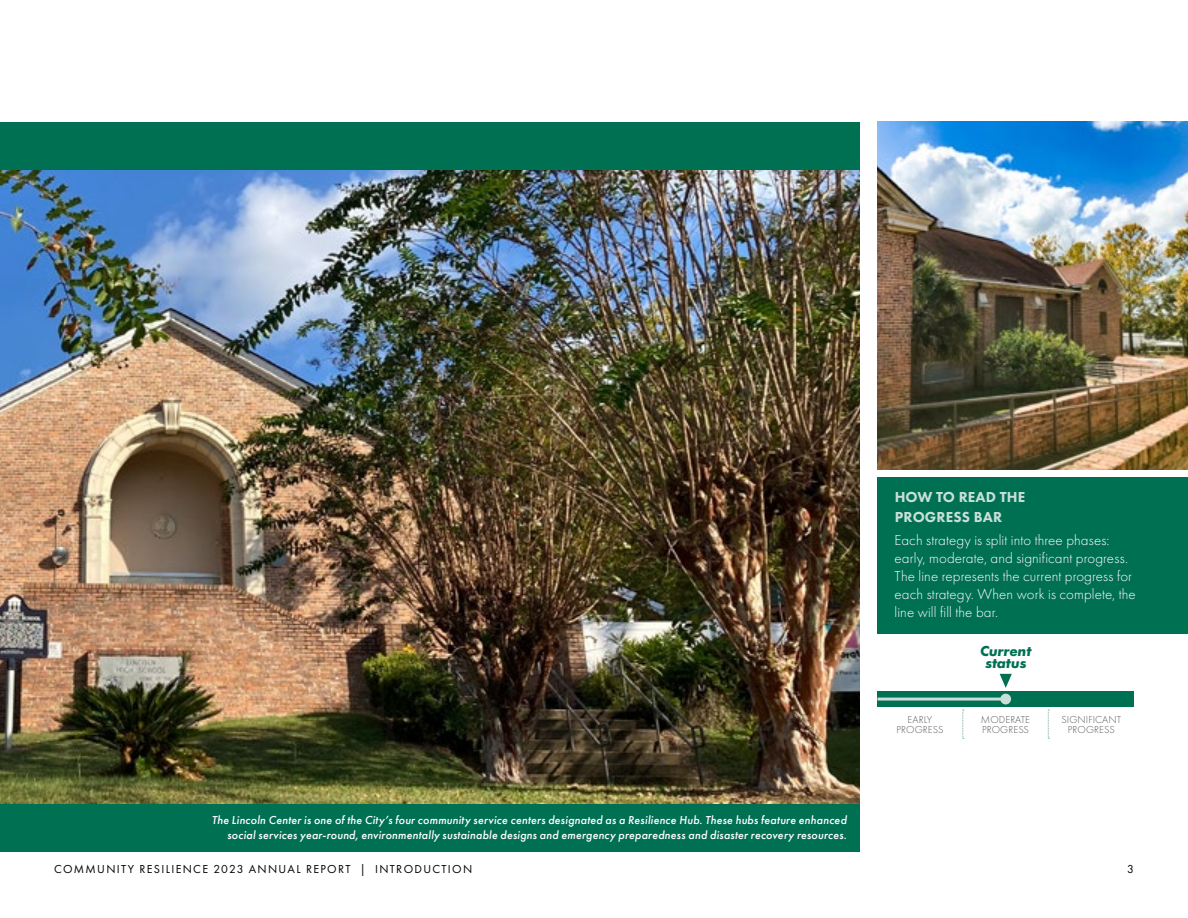
<style>
.page{position:relative;width:1188px;height:918px;background:#fff}
.page>*{position:absolute;margin:0;border:0;box-sizing:border-box;transform-origin:0 0}
.t1{font:300 15px/18px "Futura PT";letter-spacing:.01em;color:#fff}
.t2{font:800 15px/19.5px "Futura PT";letter-spacing:.01em;color:#c9dfd8}
.t3{font:italic 700 15px/12px "Futura PT";letter-spacing:-.015em;color:#007053;text-align:center}
.t4{font:italic 500 12px/14.4px "Futura PT";letter-spacing:.01em;color:#fff;text-align:right}
.t5{font:12px "Futura PT";letter-spacing:.11em;color:#000}
.t6{font:300 10.5px/10.5px "Futura PT";letter-spacing:.01em;color:#58595b;text-align:center}
</style>
<div class="page">
<div style="left:878px;top:477px;width:310px;height:157px;background:#007053"></div>
<div style="left:878px;top:691px;width:256px;height:16px;background:#007053"></div>
<svg style="left:1048px;top:710px;width:1px;height:29px"></svg>
<svg style="left:962px;top:710px;width:2px;height:29px"></svg>
<hr style="left:878px;top:698px;width:128px;height:3px;background:#c9dfd8">
<div style="left:1000px;top:694px;width:11px;height:10px;background:#c9dfd8;border-radius:50%"></div>
<svg style="left:1000px;top:674px;width:12px;height:14px"></svg>
<img style="left:878px;top:122px;width:310px;height:348px">
<img style="left:0;top:169px;width:860px;height:636px">
<div style="left:0;top:805px;width:860px;height:47px;background:#007053"></div>
<div style="left:0;top:122px;width:860px;height:47px;background:#007053"></div>
<p class="t2" style="left:895px;top:487px;width:132px">HOW TO READ THE<br>PROGRESS BAR</p>
<p class="t1" style="left:895px;top:532px;width:243px">Each strategy is split into three phases: early, moderate, and significant progress.<br>The line represents the current progress for each strategy. When work is complete, the line will fill the bar.</p>
<p class="t3" style="left:980px;top:645px;width:53px">Current status</p>
<p class="t4" style="left:212px;top:813px;width:636px">The Lincoln Center is one of the City’s four community service centers designated as a Resilience Hub. These hubs feature enhanced social services year-round, environmentally sustainable designs and emergency preparedness and disaster recovery resources.</p>
<p class="t6" style="left:896px;top:714px;width:48px">EARLY<br>PROGRESS</p>
<p class="t6" style="left:981px;top:714px;width:51px;text-align:left">MODERATE<br>PROGRESS</p>
<p class="t6" style="left:1061px;top:714px;width:61px">SIGNIFICANT<br>PROGRESS</p>
<p class="t5" style="left:54px;top:862px;width:420px">COMMUNITY RESILIENCE 2023 ANNUAL REPORT | INTRODUCTION</p>
<p class="t5" style="left:1127px;top:862px;width:8px">3</p>
</div>
